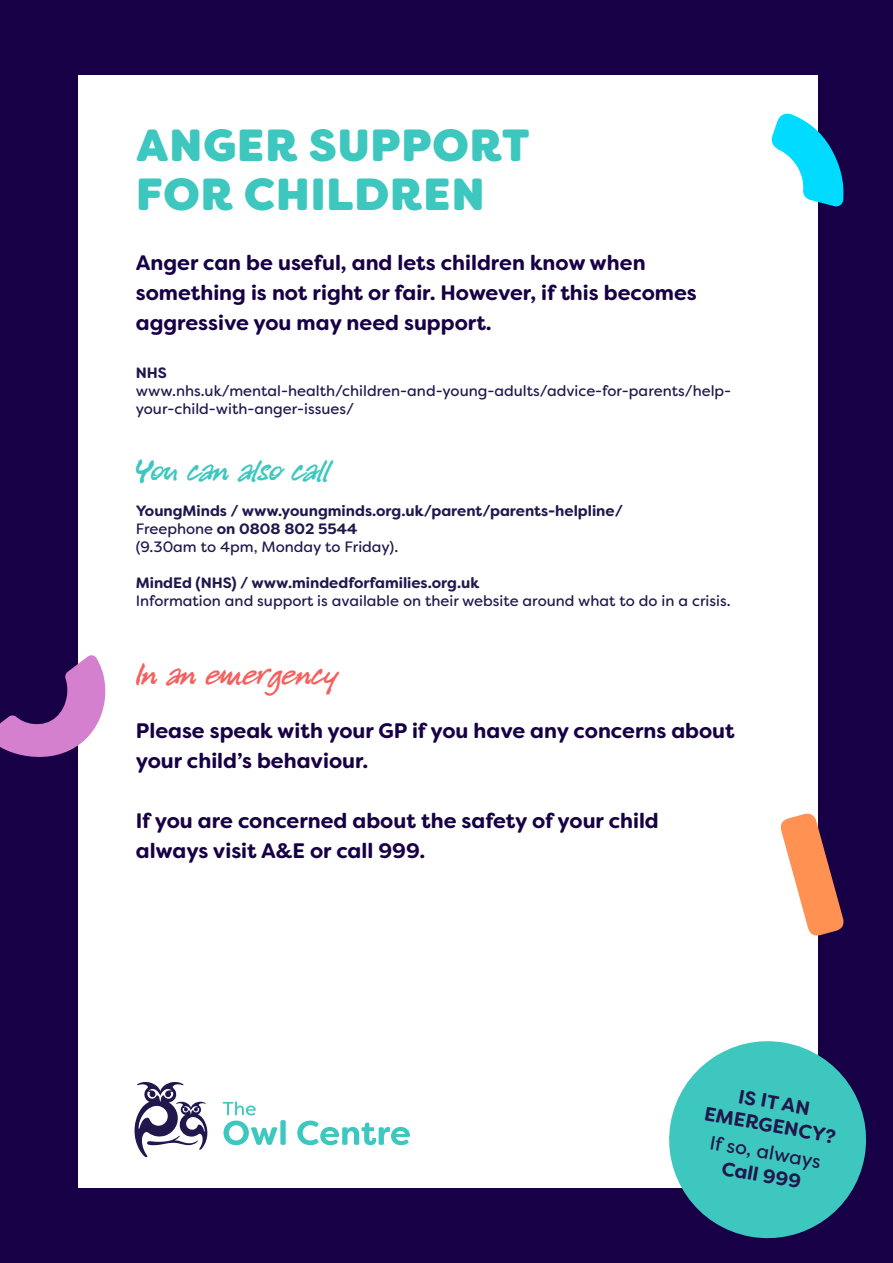
<style>
.page{position:relative;width:893px;height:1263px;background:#170045}
.page>*{position:absolute;margin:0;border:0;box-sizing:border-box;transform-origin:0 0}
.t1{font:800 45px "Filson Soft";letter-spacing:.02em;color:#3dc7bf}
.t2{font:33px "P22 Freely";color:#3dc7bf}
.t3{font:33px "P22 Freely";color:#f5615e}
.t4{font:700 21px/30px "Filson Soft";color:#170045}
.t5{font:19.5px/23.4px "Filson Soft";color:#21174d;text-align:center}
.t6{font:700 19.5px/23.4px "Filson Soft";color:#21174d;text-align:center}
.t7{font:15px/18px "Filson Soft";color:#21174d}
.t8{font:700 15px "Filson Soft";color:#21174d}
.s1{font-weight:400}
.s2{font-weight:700}
</style>
<div class="page">
<div style="left:78px;top:75px;width:740px;height:1113px;background:#fff"></div>
<svg style="left:780px;top:813px;width:64px;height:123px"></svg>
<svg style="left:0;top:655px;width:106px;height:102px"></svg>
<svg style="left:771px;top:113px;width:73px;height:94px"></svg>
<svg style="left:223px;top:1101px;width:54px;height:44px"></svg>
<div style="left:280px;top:1120px;width:6px;height:25px;background:#3dc7bf;border-radius:2px"></div>
<svg style="left:297px;top:1120px;width:113px;height:25px"></svg>
<svg style="left:134px;top:1082px;width:73px;height:75px"></svg>
<svg style="left:669px;top:1041px;width:198px;height:198px;fill:#3dc7bf"></svg>
<p class="t1" style="left:136px;top:116px;width:395px">ANGER SUPPORT</p>
<p class="t1" style="left:136px;top:165px;width:350px">FOR CHILDREN</p>
<p class="t4" style="left:136px;top:248px;width:563px">Anger can be useful, and lets children know when something is not right or fair. However, if this becomes aggressive you may need support.</p>
<p class="t8" style="left:136px;top:363px;width:33px">NHS</p>
<p class="t7" style="left:136px;top:382px;width:597px">www.nhs.uk/mental-health/children-and-young-adults/advice-for-parents/help&shy;your-child-with-anger-issues/</p>
<p class="t2" style="left:136px;top:454px;width:195px">You can also call</p>
<p class="t8" style="left:136px;top:501px;width:489px">YoungMinds / www.youngminds.org.uk/parent/parents-helpline/</p>
<p class="t8" style="left:136px;top:519px;width:223px"><span class="s1">Freephone</span> on 0808 802 5544</p>
<p class="t7" style="left:136px;top:538px;width:264px">(9.30am to 4pm, Monday to Friday).</p>
<p class="t8" style="left:136px;top:573px;width:345px">MindEd (NHS) / www.mindedforfamilies.org.uk</p>
<p class="t7" style="left:136px;top:592px;width:596px">Information and support is available on their website around what to do in a crisis.</p>
<p class="t3" style="left:136px;top:658px;width:202px">In an emergency</p>
<p class="t4" style="left:136px;top:716px;width:601px">Please speak with your GP if you have any concerns about your child’s behaviour.</p>
<p class="t4" style="left:136px;top:806px;width:524px">If you are concerned about the safety of your child always visit A&amp;E or call 999.</p>
<p class="t6" style="left:711px;top:1079px;width:135px;rotate:10deg">IS IT AN<br>EMERGENCY?</p>
<p class="t5" style="left:712px;top:1130px;width:114px;rotate:10deg">If so, always<br><span class="s2">Call 999</span></p>
</div>
